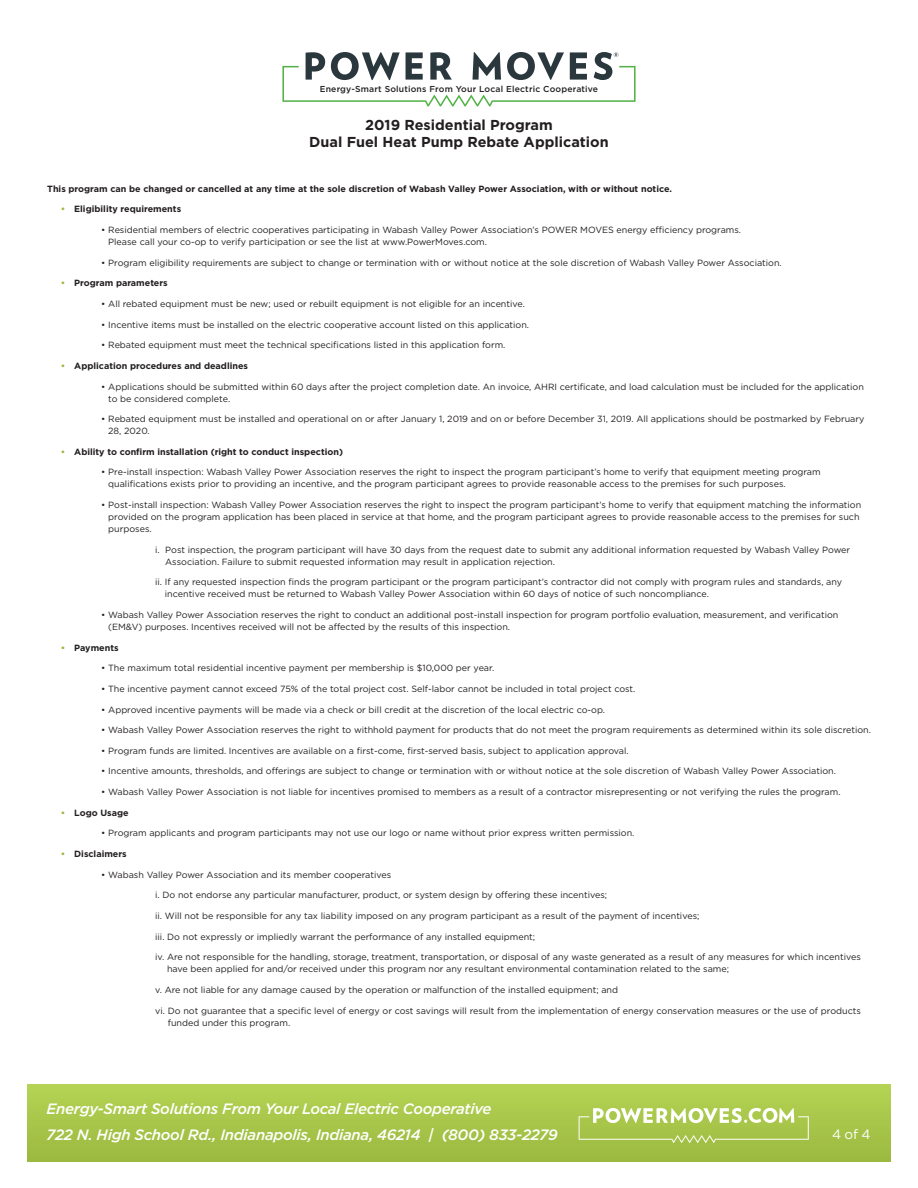
<style>
.page{position:relative;width:918px;height:1188px;background:#fff}
.page>*{position:absolute;margin:0;border:0;box-sizing:border-box;transform-origin:0 0}
.t1{font:italic 500 15px/25.5px "Gotham";letter-spacing:-.02em;color:#fff}
.t2{font:700 14.4px/17.2px "Gotham";color:#231f20;text-align:center}
.t3{font:13.5px "Gotham";color:#fff}
.T_body_bullet{font:9px/12px "Gotham";color:#231f20}
.T_sub_black{font:700 9px "Gotham";color:#231f20}
.t4{font:500 8.7px "Gotham";letter-spacing:.02em;color:#231f20}
.s1{color:#9bb93f}
</style>
<div class="page">
<svg style="left:282px;top:52px;width:354px;height:54px"></svg>
<div style="left:27px;top:1084px;width:864px;height:78px;background:linear-gradient(to right,#a8c64a,#a8c74a)"></div>
<svg style="left:579px;top:1108px;width:230px;height:35px;background:#b9d171"></svg>
<p class="t4" style="left:320px;top:83px;width:280px">Energy-Smart Solutions From Your Local Electric Cooperative</p>
<h2 class="t2" style="left:309px;top:116px;width:301px">2019 Residential Program<br>Dual Fuel Heat Pump Rebate Application</h2>
<p class="T_sub_black" style="left:47px;top:183px;width:626px">This program can be changed or cancelled at any time at the sole discretion of Wabash Valley Power Association, with or without notice.</p>
<p class="T_sub_black" style="left:61px;top:203px;width:122px"><span class="s1">•</span> Eligibility requirements</p>
<p class="T_body_bullet" style="left:108px;top:224px;width:634px;text-indent:-7px">• Residential members of electric cooperatives participating in Wabash Valley Power Association’s POWER MOVES energy efficiency programs.<br>Please call your co-op to verify participation or see the list at www.PowerMoves.com.</p>
<p class="T_body_bullet" style="left:101px;top:256px;width:682px">• Program eligibility requirements are subject to change or termination with or without notice at the sole discretion of Wabash Valley Power Association.</p>
<p class="T_sub_black" style="left:61px;top:277px;width:109px"><span class="s1">•</span> Program parameters</p>
<p class="T_body_bullet" style="left:101px;top:298px;width:425px">• All rebated equipment must be new; used or rebuilt equipment is not eligible for an incentive.</p>
<p class="T_body_bullet" style="left:101px;top:318px;width:429px">• Incentive items must be installed on the electric cooperative account listed on this application.</p>
<p class="T_body_bullet" style="left:101px;top:339px;width:406px">• Rebated equipment must meet the technical specifications listed in this application form.</p>
<p class="T_sub_black" style="left:61px;top:360px;width:189px"><span class="s1">•</span> Application procedures and deadlines</p>
<p class="T_body_bullet" style="left:108px;top:380px;width:757px;text-indent:-7px">• Applications should be submitted within 60 days after the project completion date. An invoice, AHRI certificate, and load calculation must be included for the application to be considered complete.</p>
<p class="T_body_bullet" style="left:108px;top:413px;width:758px;text-indent:-7px">• Rebated equipment must be installed and operational on or after January 1, 2019 and on or before December 31, 2019. All applications should be postmarked by February<br>28, 2020.</p>
<p class="T_sub_black" style="left:61px;top:446px;width:284px"><span class="s1">•</span> Ability to confirm installation (right to conduct inspection)</p>
<p class="T_body_bullet" style="left:108px;top:466px;width:714px;text-indent:-7px">• Pre-install inspection: Wabash Valley Power Association reserves the right to inspect the program participant’s home to verify that equipment meeting program qualifications exists prior to providing an incentive, and the program participant agrees to provide reasonable access to the premises for such purposes.</p>
<p class="T_body_bullet" style="left:108px;top:499px;width:755px;text-indent:-7px">• Post-install inspection: Wabash Valley Power Association reserves the right to inspect the program participant’s home to verify that equipment matching the information provided on the program application has been placed in service at that home, and the program participant agrees to provide reasonable access to the premises for such purposes.</p>
<p class="T_body_bullet" style="left:165px;top:543px;width:686px;text-indent:-10px">i. Post inspection, the program participant will have 30 days from the request date to submit any additional information requested by Wabash Valley Power<br>Association. Failure to submit requested information may result in application rejection.</p>
<p class="T_body_bullet" style="left:165px;top:576px;width:679px;text-indent:-10px">ii. If any requested inspection finds the program participant or the program participant’s contractor did not comply with program rules and standards, any incentive received must be returned to Wabash Valley Power Association within 60 days of notice of such noncompliance.</p>
<p class="T_body_bullet" style="left:108px;top:609px;width:732px;text-indent:-7px">• Wabash Valley Power Association reserves the right to conduct an additional post-install inspection for program portfolio evaluation, measurement, and verification (EM&amp;V) purposes. Incentives received will not be affected by the results of this inspection.</p>
<p class="T_sub_black" style="left:61px;top:641px;width:59px"><span class="s1">•</span> Payments</p>
<p class="T_body_bullet" style="left:101px;top:662px;width:394px">• The maximum total residential incentive payment per membership is $10,000 per year.</p>
<p class="T_body_bullet" style="left:101px;top:683px;width:536px">• The incentive payment cannot exceed 75% of the total project cost. Self-labor cannot be included in total project cost.</p>
<p class="T_body_bullet" style="left:101px;top:703px;width:505px">• Approved incentive payments will be made via a check or bill credit at the discretion of the local electric co-op.</p>
<p class="T_body_bullet" style="left:101px;top:724px;width:771px">• Wabash Valley Power Association reserves the right to withhold payment for products that do not meet the program requirements as determined within its sole discretion.</p>
<p class="T_body_bullet" style="left:101px;top:744px;width:529px">• Program funds are limited. Incentives are available on a first-come, first-served basis, subject to application approval.</p>
<p class="T_body_bullet" style="left:101px;top:765px;width:736px">• Incentive amounts, thresholds, and offerings are subject to change or termination with or without notice at the sole discretion of Wabash Valley Power Association.</p>
<p class="T_body_bullet" style="left:101px;top:786px;width:741px">• Wabash Valley Power Association is not liable for incentives promised to members as a result of a contractor misrepresenting or not verifying the rules the program.</p>
<p class="T_sub_black" style="left:61px;top:807px;width:69px"><span class="s1">•</span> Logo Usage</p>
<p class="T_body_bullet" style="left:101px;top:827px;width:535px">• Program applicants and program participants may not use our logo or name without prior express written permission.</p>
<p class="T_sub_black" style="left:61px;top:848px;width:68px"><span class="s1">•</span> Disclaimers</p>
<p class="T_body_bullet" style="left:101px;top:868px;width:291px">• Wabash Valley Power Association and its member cooperatives</p>
<p class="T_body_bullet" style="left:155px;top:889px;width:454px">i. Do not endorse any particular manufacturer, product, or system design by offering these incentives;</p>
<p class="T_body_bullet" style="left:155px;top:910px;width:546px">ii. Will not be responsible for any tax liability imposed on any program participant as a result of the payment of incentives;</p>
<p class="T_body_bullet" style="left:155px;top:930px;width:381px">iii. Do not expressly or impliedly warrant the performance of any installed equipment;</p>
<p class="T_body_bullet" style="left:167px;top:951px;width:695px;text-indent:-12px">iv. Are not responsible for the handling, storage, treatment, transportation, or disposal of any waste generated as a result of any measures for which incentives have been applied for and/or received under this program nor any resultant environmental contamination related to the same;</p>
<p class="T_body_bullet" style="left:155px;top:984px;width:464px">v. Are not liable for any damage caused by the operation or malfunction of the installed equipment; and</p>
<p class="T_body_bullet" style="left:168px;top:1004px;width:695px;text-indent:-13px">vi. Do not guarantee that a specific level of energy or cost savings will result from the implementation of energy conservation measures or the use of products funded under this program.</p>
<h1 class="t1" style="left:47px;top:1096px;width:513px">Energy-Smart Solutions From Your Local Electric Cooperative<br>722 N. High School Rd., Indianapolis, Indiana, 46214 | (800) 833-2279</h1>
<h3 class="t3" style="left:832px;top:1125px;width:40px">4 of 4</h3>
</div>
